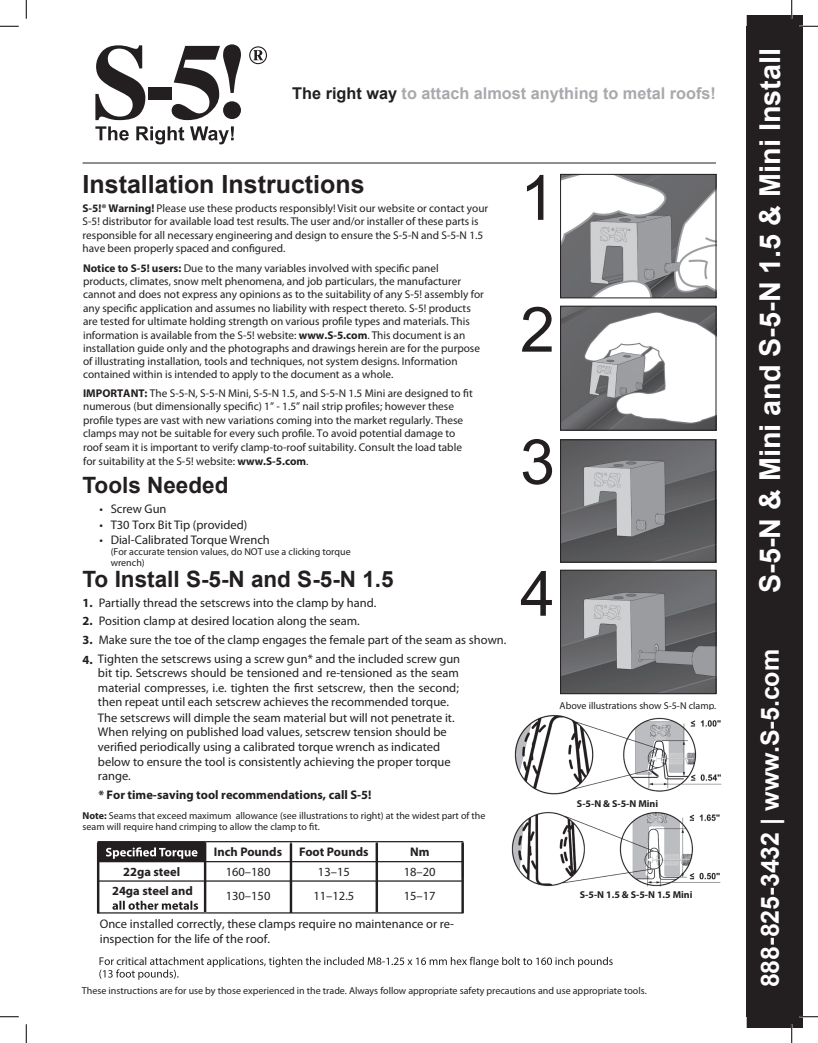
<style>
.page{position:relative;width:818px;height:1043px;background:#fff}
.page>*{position:absolute;margin:0;border:0;box-sizing:border-box;transform-origin:0 0}
.t1{font:62.5px/131.8px "Arial";color:#231f20}
.t2{font:700 28.75px "Arial";color:#fff}
.t3{font:700 25px "Arial";color:#231f20}
.t4{font:700 25px "Arial";color:#fff}
.t5{font:700 22.5px "Arial";color:#231f20}
.t6{font:700 16.25px "Arial";color:#a8a9ad}
.t7{font:12.5px/14.6px "Myriad Pro";color:#231f20}
.t8{font:700 12.5px "Myriad Pro";color:#231f20}
.t9{font:11.25px/13.4px "Myriad Pro";color:#231f20}
.t10{font:10px/11.5px "Myriad Pro";color:#231f20}
.t11{font:700 10px "Myriad Pro";color:#231f20}
.s1{color:#231f20}
.s2{font-weight:700}
</style>
<div class="page">
<div style="left:746px;top:15px;width:56px;height:1013px;background:#231f20"></div>
<div style="left:746px;top:26px;width:45px;height:990px;background:#231f20"></div>
<svg style="left:95px;top:126px;width:34px;height:14px"></svg>
<svg style="left:136px;top:126px;width:48px;height:18px"></svg>
<svg style="left:190px;top:126px;width:44px;height:18px"></svg>
<svg style="left:95px;top:45px;width:50px;height:75px"></svg>
<div style="left:148px;top:87px;width:23px;height:12px;background:#231f20"></div>
<svg style="left:172px;top:44px;width:69px;height:76px"></svg>
<svg style="left:249px;top:46px;width:18px;height:18px"></svg>
<img style="left:562px;top:308px;width:152px;height:120px">
<div style="left:560px;top:306px;width:156px;height:124px;border:1px solid #231f20"></div>
<img style="left:562px;top:176px;width:152px;height:120px">
<div style="left:560px;top:174px;width:156px;height:124px;border:1px solid #231f20"></div>
<img style="left:562px;top:439px;width:154px;height:123px">
<div style="left:560px;top:439px;width:155px;height:123px;border:1px solid #231f20"></div>
<img style="left:562px;top:572px;width:152px;height:120px">
<div style="left:560px;top:570px;width:156px;height:124px;border:1px solid #231f20"></div>
<div style="left:98px;top:841px;width:107px;height:20px;background:#231f20"></div>
<hr style="left:98px;top:880px;width:107px;height:1px;background:#231f20">
<hr style="left:97px;top:842px;width:2px;height:71px;background:#231f20">
<hr style="left:205px;top:880px;width:86px;height:1px;background:#231f20">
<hr style="left:204px;top:842px;width:2px;height:70px;background:#231f20">
<hr style="left:291px;top:880px;width:86px;height:1px;background:#231f20">
<hr style="left:290px;top:843px;width:2px;height:70px;background:#231f20">
<hr style="left:377px;top:880px;width:86px;height:1px;background:#231f20">
<hr style="left:375px;top:842px;width:3px;height:70px;background:#231f20">
<hr style="left:461px;top:842px;width:3px;height:71px;background:#231f20">
<hr style="left:98px;top:912px;width:107px;height:1px;background:#231f20">
<hr style="left:205px;top:912px;width:86px;height:1px;background:#231f20">
<hr style="left:291px;top:912px;width:86px;height:1px;background:#231f20">
<hr style="left:377px;top:912px;width:86px;height:1px;background:#231f20">
<hr style="left:205px;top:841px;width:86px;height:1px;background:#231f20">
<hr style="left:291px;top:841px;width:86px;height:1px;background:#231f20">
<hr style="left:377px;top:841px;width:86px;height:1px;background:#231f20">
<hr style="left:98px;top:861px;width:107px;height:1px;background:#231f20">
<hr style="left:205px;top:861px;width:86px;height:1px;background:#231f20">
<hr style="left:291px;top:861px;width:86px;height:1px;background:#231f20">
<hr style="left:377px;top:861px;width:86px;height:1px;background:#231f20">
<svg style="left:106px;top:847px;width:91px;height:11px"></svg>
<svg style="left:112px;top:900px;width:86px;height:9px"></svg>
<hr style="left:82px;top:163px;width:634px;height:1px;background:#231f20">
<svg style="left:99px;top:956px;width:513px;height:23px"></svg>
<div style="left:653px;top:223px;width:13px;height:13px;background:#9b9da0"></div>
<svg style="left:632px;top:361px;width:10px;height:11px"></svg>
<svg style="left:649px;top:470px;width:10px;height:12px"></svg>
<img style="left:650px;top:602px;width:10px;height:14px">
<img style="left:514px;top:715px;width:208px;height:80px">
<img style="left:511px;top:812px;width:210px;height:75px">
<svg style="left:0;top:25px;width:19px;height:2px"></svg>
<svg style="left:799px;top:25px;width:19px;height:2px"></svg>
<svg style="left:0;top:1016px;width:19px;height:1px"></svg>
<svg style="left:799px;top:1015px;width:19px;height:2px"></svg>
<svg style="left:25px;top:0;width:2px;height:19px"></svg>
<svg style="left:25px;top:1024px;width:2px;height:18px"></svg>
<svg style="left:790px;top:0;width:2px;height:19px"></svg>
<svg style="left:790px;top:1024px;width:2px;height:18px"></svg>
<h3 class="t6" style="left:292px;top:84px;width:425px"><span class="s1">The right way</span> to attach almost anything to metal roofs!</h3>
<h3 class="t3" style="left:82px;top:170px;width:283px">Installation Instructions</h3>
<p class="t9" style="left:83px;top:202px;width:407px"><span class="s2">S-5!® Warning!</span> Please use these products responsibly! Visit our website or contact your S-5! distributor for available load test results. The user and/or installer of these parts is responsible for all necessary engineering and design to ensure the S-5-N and S-5-N 1.5 have been properly spaced and configured.</p>
<p class="t9" style="left:83px;top:261px;width:402px"><span class="s2">Notice to S-5! users:</span> Due to the many variables involved with specific panel products, climates, snow melt phenomena, and job particulars, the manufacturer cannot and does not express any opinions as to the suitability of any S-5! assembly for any specific application and assumes no liability with respect thereto. S-5! products are tested for ultimate holding strength on various profile types and materials. This information is available from the S-5! website: <span class="s2">www.S-5.com</span>. This document is an installation guide only and the photographs and drawings herein are for the purpose of illustrating installation, tools and techniques, not system designs. Information contained within is intended to apply to the document as a whole.</p>
<p class="t9" style="left:83px;top:386px;width:391px"><span class="s2">IMPORTANT:</span> The S-5-N, S-5-N Mini, S-5-N 1.5, and S-5-N 1.5 Mini are designed to fit numerous (but dimensionally specific) 1” - 1.5” nail strip profiles; however these profile types are vast with new variations coming into the market regularly. These clamps may not be suitable for every such profile. To avoid potential damage to roof seam it is important to verify clamp-to-roof suitability. Consult the load table for suitability at the S-5! website: <span class="s2">www.S-5.com</span>.</p>
<h3 class="t5" style="left:82px;top:472px;width:147px">Tools Needed</h3>
<p class="t7" style="left:99px;top:502px;width:69px">• Screw Gun</p>
<p class="t7" style="left:99px;top:517px;width:149px">• T30 Torx Bit Tip (provided)</p>
<p class="t7" style="left:99px;top:532px;width:172px">• Dial-Calibrated Torque Wrench</p>
<p class="t10" style="left:111px;top:547px;width:241px;line-height:10.2px">(For accurate tension values, do NOT use a clicking torque wrench)</p>
<h3 class="t5" style="left:82px;top:566px;width:312px">To Install S-5-N and S-5-N 1.5</h3>
<p class="t7" style="left:82px;top:596px;width:295px"><span class="s2">1.</span> Partially thread the setscrews into the clamp by hand.</p>
<p class="t7" style="left:82px;top:613px;width:279px"><span class="s2">2.</span> Position clamp at desired location along the seam.</p>
<p class="t7" style="left:82px;top:633px;width:425px"><span class="s2">3.</span> Make sure the toe of the clamp engages the female part of the seam as shown.</p>
<p class="t7" style="left:82px;top:651px;width:379px"><span class="s2">4.</span> Tighten the setscrews using a screw gun* and the included screw gun</p>
<p class="t7" style="left:98px;top:666px;width:362px">bit tip. Setscrews should be tensioned and re-tensioned as the seam material compresses, i.e. tighten the first setscrew, then the second; then repeat until each setscrew achieves the recommended torque.<br>The setscrews will dimple the seam material but will not penetrate it.<br>When relying on published load values, setscrew tension should be verified periodically using a calibrated torque wrench as indicated below to ensure the tool is consistently achieving the proper torque range.</p>
<p class="t8" style="left:98px;top:788px;width:274px">* For time-saving tool recommendations, call S-5!</p>
<p class="t10" style="left:82px;top:809px;width:404px"><span class="s2">Note:</span> Seams that exceed maximum allowance (see illustrations to right) at the widest part of the seam will require hand crimping to allow the clamp to fit.</p>
<p class="t8" style="left:214px;top:845px;width:70px">Inch Pounds</p>
<p class="t8" style="left:299px;top:845px;width:71px">Foot Pounds</p>
<p class="t8" style="left:410px;top:845px;width:21px">Nm</p>
<p class="t8" style="left:123px;top:864px;width:58px">22ga steel</p>
<p class="t7" style="left:226px;top:864px;width:46px">160–180</p>
<p class="t7" style="left:318px;top:864px;width:33px">13–15</p>
<p class="t7" style="left:404px;top:864px;width:33px">18–20</p>
<p class="t8" style="left:112px;top:884px;width:82px">24ga steel and</p>
<p class="t7" style="left:226px;top:889px;width:46px">130–150</p>
<p class="t7" style="left:313px;top:889px;width:42px">11–12.5</p>
<p class="t7" style="left:404px;top:889px;width:33px">15–17</p>
<p class="t7" style="left:100px;top:917px;width:356px">Once installed correctly, these clamps require no maintenance or re&shy;inspection for the life of the roof.</p>
<p class="t9" style="left:116px;top:954px;width:32px">critical</p>
<h1 class="t1" style="left:520px;top:132px;width:36px">1</h1>
<h1 class="t1" style="left:520px;top:264px;width:36px">2</h1>
<h1 class="t1" style="left:520px;top:396px;width:36px">3<br>4</h1>
<p class="t10" style="left:559px;top:700px;width:158px">Above illustrations show S-5-N clamp.</p>
<p class="t11" style="left:577px;top:798px;width:83px">S-5-N &amp; S-5-N Mini</p>
<p class="t11" style="left:580px;top:889px;width:114px">S-5-N 1.5 &amp; S-5-N 1.5 Mini</p>
<p class="t10" style="left:82px;top:985px;width:566px">These instructions are for use by those experienced in the trade. Always follow appropriate safety precautions and use appropriate tools.</p>
<h2 class="t2" style="left:754px;top:593px;width:546px;rotate:-90deg">S-5-N &amp; Mini and S-5-N 1.5 &amp; Mini Install</h2>
<h3 class="t4" style="left:756px;top:987px;width:340px;rotate:-90deg">888-825-3432 | www.S-5.com</h3>
</div>
